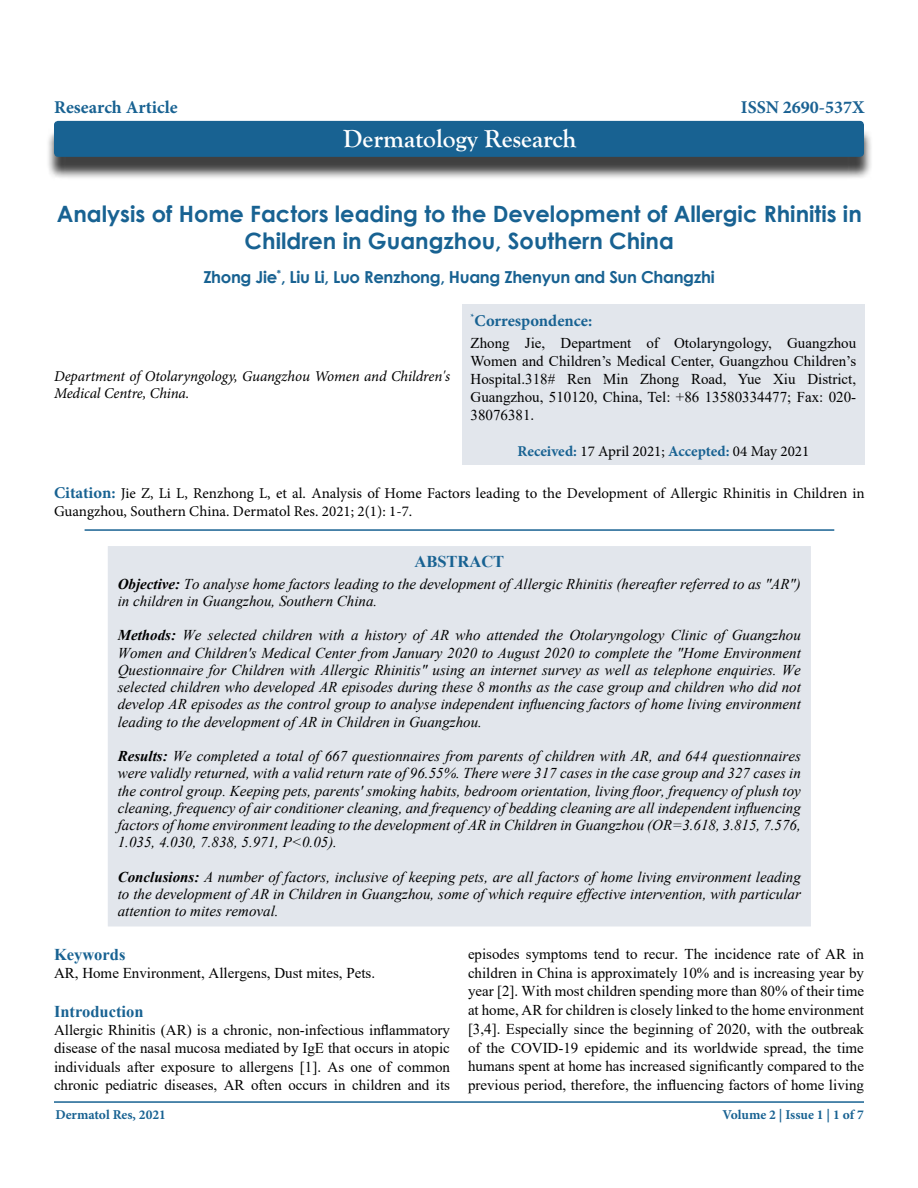
<style>
.page{position:relative;width:918px;height:1188px;background:#fff}
.page>*{position:absolute;margin:0;border:0;box-sizing:border-box;transform-origin:0 0}
.t1{font:700 25.5px "Goudy Old Style T";color:#fff}
.t2{font:700 22.5px/27px "Century Gothic";color:#186292;text-align:center}
.t3{font:700 18px "Minion Pro";color:#186292}
.t4{font:700 18px "Minion Pro";color:#1a6192}
.t5{font:700 16.5px "Century Gothic";letter-spacing:-.02em;color:#186292}
.t6{font:700 16.5px "Times New Roman";color:#186292}
.t7{font:700 16.5px "Minion Pro";color:#186292}
.t8{font:italic 15px/17.2px "Times New Roman";color:#000;text-align:justify}
.t9{font:15px/18.8px "Times New Roman";color:#000;text-align:justify}
.t10{font:15px/18px "Minion Pro";color:#000}
.t11{font:italic 15px/16.5px "Minion Pro";letter-spacing:-.005em;color:#000}
.t12{font:700 13.5px "Minion Pro";color:#186292}
.s1{font-weight:700;color:#186292}
.s2{font-weight:700;font-size:16.5px;color:#186292}
.s3{font-weight:700}
</style>
<div class="page">
<hr style="left:54px;top:1101px;width:810px;height:2px;background:#186292">
<div style="left:46px;top:128px;width:827px;height:52px;background:#000;opacity:.75"></div>
<div style="left:54px;top:121px;width:810px;height:36px;background:#186292;border-radius:4px"></div>
<hr style="left:85px;top:529px;width:749px;height:2px;background:#186292">
<div style="left:462px;top:304px;width:403px;height:160px;background:#e2e6ec"></div>
<div style="left:109px;top:547px;width:701px;height:379px;background:#e2e6ec"></div>
<div style="left:108px;top:546px;width:703px;height:380px;border:2px solid #e2e6ec"></div>
<p class="t3" style="left:54px;top:95px;width:125px">Research Article</p>
<h1 class="t1" style="left:343px;top:124px;width:235px">Dermatology Research</h1>
<p class="t4" style="left:741px;top:95px;width:125px">ISSN 2690-537X</p>
<h2 class="t2" style="left:57px;top:200px;width:807px">Analysis of Home Factors leading to the Development of Allergic Rhinitis in<br>Children in Guangzhou, Southern China</h2>
<p class="t5" style="left:203px;top:264px;width:513px">Zhong Jie<sup>*</sup>, Liu Li, Luo Renzhong, Huang Zhenyun and Sun Changzhi</p>
<p class="t11" style="left:54px;top:368px;width:398px">Department of Otolaryngology, Guangzhou Women and Children's<br>Medical Centre, China.</p>
<p class="t7" style="left:471px;top:309px;width:123px"><sup>*</sup>Correspondence:</p>
<p class="t9" style="left:471px;top:333px;width:387px;line-height:18px">Zhong Jie, Department of Otolaryngology, Guangzhou Women and Children’s Medical Center, Guangzhou Children’s Hospital.318# Ren Min Zhong Road, Yue Xiu District, Guangzhou, 510120, China, Tel: +86 13580334477; Fax: 020- 38076381.</p>
<p class="t10" style="left:518px;top:442px;width:293px"><span class="s1">Received:</span> 17 April 2021; <span class="s1">Accepted:</span> 04 May 2021</p>
<p class="t10" style="left:54px;top:484px;width:812px"><span class="s2">Citation:</span> Jie Z, Li L, Renzhong L, et al. Analysis of Home Factors leading to the Development of Allergic Rhinitis in Children in<br>Guangzhou, Southern China. Dermatol Res. 2021; 2(1): 1-7.</p>
<p class="t6" style="left:414px;top:550px;width:91px">ABSTRACT</p>
<p class="t8" style="left:118px;top:575px;width:685px"><span class="s3">Objective:</span> To analyse home factors leading to the development of Allergic Rhinitis (hereafter referred to as "AR") in children in Guangzhou, Southern China.</p>
<p class="t8" style="left:118px;top:626px;width:685px"><span class="s3">Methods:</span> We selected children with a history of AR who attended the Otolaryngology Clinic of Guangzhou Women and Children's Medical Center from January 2020 to August 2020 to complete the "Home Environment Questionnaire for Children with Allergic Rhinitis" using an internet survey as well as telephone enquiries. We selected children who developed AR episodes during these 8 months as the case group and children who did not develop AR episodes as the control group to analyse independent influencing factors of home living environment leading to the development of AR in Children in Guangzhou.</p>
<p class="t8" style="left:118px;top:747px;width:685px"><span class="s3">Results:</span> We completed a total of 667 questionnaires from parents of children with AR, and 644 questionnaires were validly returned, with a valid return rate of 96.55%. There were 317 cases in the case group and 327 cases in the control group. Keeping pets, parents' smoking habits, bedroom orientation, living floor, frequency of plush toy cleaning, frequency of air conditioner cleaning, and frequency of bedding cleaning are all independent influencing factors of home environment leading to the development of AR in Children in Guangzhou (OR=3.618, 3.815, 7.576, 1.035, 4.030, 7.838, 5.971, P&lt;0.05).</p>
<p class="t8" style="left:118px;top:868px;width:685px"><span class="s3">Conclusions:</span> A number of factors, inclusive of keeping pets, are all factors of home living environment leading to the development of AR in Children in Guangzhou, some of which require effective intervention, with particular attention to mites removal.</p>
<p class="t6" style="left:54px;top:942px;width:73px">Keywords</p>
<p class="t9" style="left:54px;top:963px;width:323px">AR, Home Environment, Allergens, Dust mites, Pets.</p>
<p class="t6" style="left:54px;top:999px;width:91px">Introduction</p>
<p class="t9" style="left:54px;top:1020px;width:398px;line-height:18.3px">Allergic Rhinitis (AR) is a chronic, non-infectious inflammatory disease of the nasal mucosa mediated by IgE that occurs in atopic individuals after exposure to allergens [1]. As one of common chronic pediatric diseases, AR often occurs in children and its</p>
<p class="t9" style="left:468px;top:944px;width:398px">episodes symptoms tend to recur. The incidence rate of AR in children in China is approximately 10% and is increasing year by year [2]. With most children spending more than 80% of their time at home, AR for children is closely linked to the home environment [3,4]. Especially since the beginning of 2020, with the outbreak of the COVID-19 epidemic and its worldwide spread, the time humans spent at home has increased significantly compared to the previous period, therefore, the influencing factors of home living</p>
<p class="t12" style="left:55px;top:1105px;width:112px">Dermatol Res, 2021</p>
<p class="t12" style="left:722px;top:1105px;width:143px">Volume 2 | Issue 1 | 1 of 7</p>
</div>
